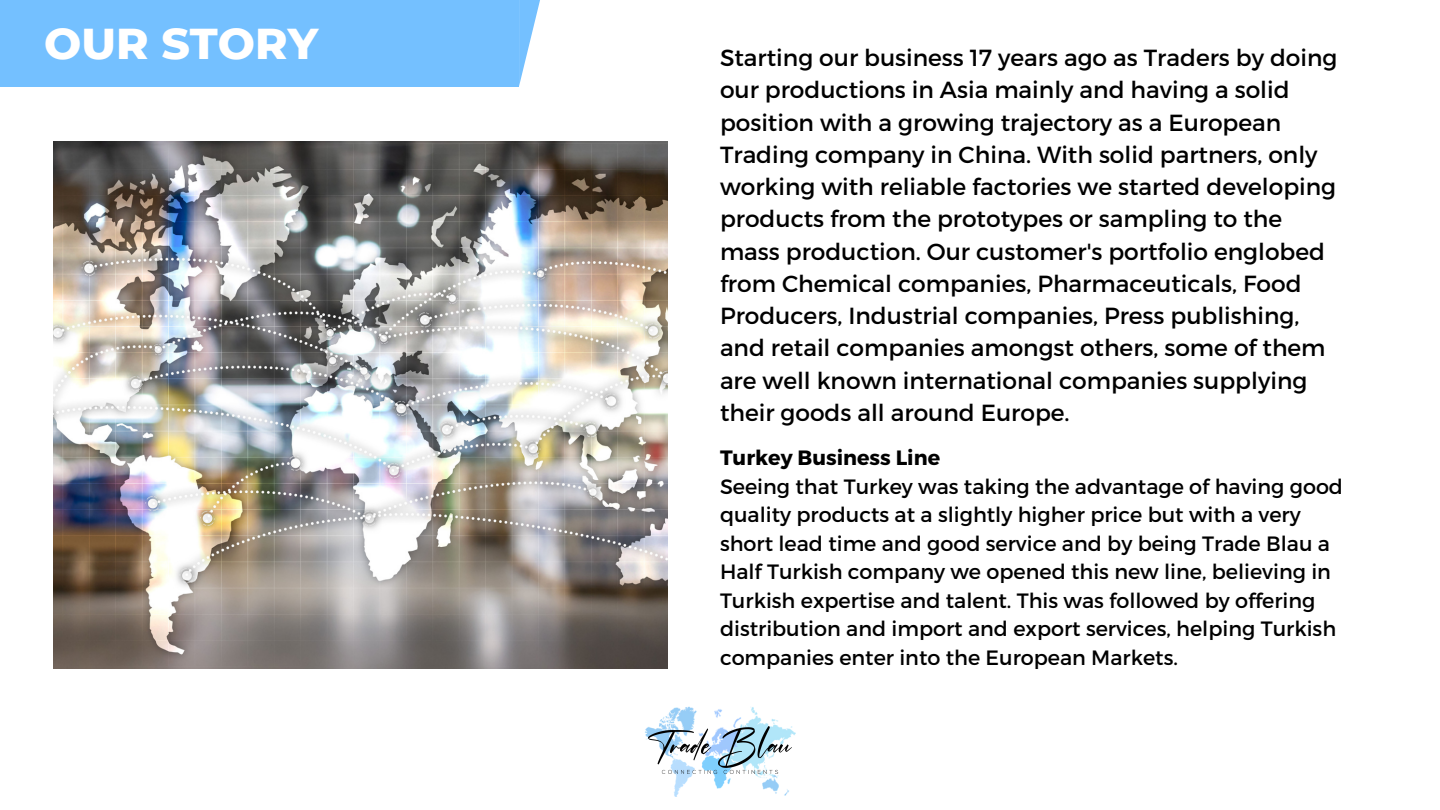
<style>
.page{position:relative;width:1440px;height:810px;background:#fff}
.page>*{position:absolute;margin:0;border:0;box-sizing:border-box;transform-origin:0 0}
.t1{font:800 44px "Montserrat";color:#fff}
.t2{font:23.3px/32.2px "Montserrat";color:#000}
.t3{font:20.7px/28.5px "Montserrat";color:#000}
.t4{font:700 20.7px "Montserrat";color:#000}
</style>
<div class="page">
<div style="left:0;top:0;width:519px;height:86px;background:#74c0ff"></div>
<svg style="left:519px;top:0;width:21px;height:86px"></svg>
<img style="left:53px;top:141px;width:615px;height:528px">
<img style="left:645px;top:706px;width:150px;height:91px">
<img style="left:649px;top:727px;width:142px;height:46px">
<h1 class="t1" style="left:44px;top:16px;width:276px">OUR STORY</h1>
<p class="t2" style="left:720px;top:41px;width:619px">Starting our business 17 years ago as Traders by doing our productions in Asia mainly and having a solid position with a growing trajectory as a European Trading company in China. With solid partners, only working with reliable factories we started developing products from the prototypes or sampling to the mass production. Our customer's portfolio englobed from Chemical companies, Pharmaceuticals, Food Producers, Industrial companies, Press publishing, and retail companies amongst others, some of them are well known international companies supplying their goods all around Europe.</p>
<p class="t4" style="left:720px;top:444px;width:222px">Turkey Business Line</p>
<p class="t3" style="left:720px;top:471px;width:625px">Seeing that Turkey was taking the advantage of having good quality products at a slightly higher price but with a very short lead time and good service and by being Trade Blau a Half Turkish company we opened this new line, believing in Turkish expertise and talent. This was followed by offering distribution and import and export services, helping Turkish companies enter into the European Markets.</p>
</div>
